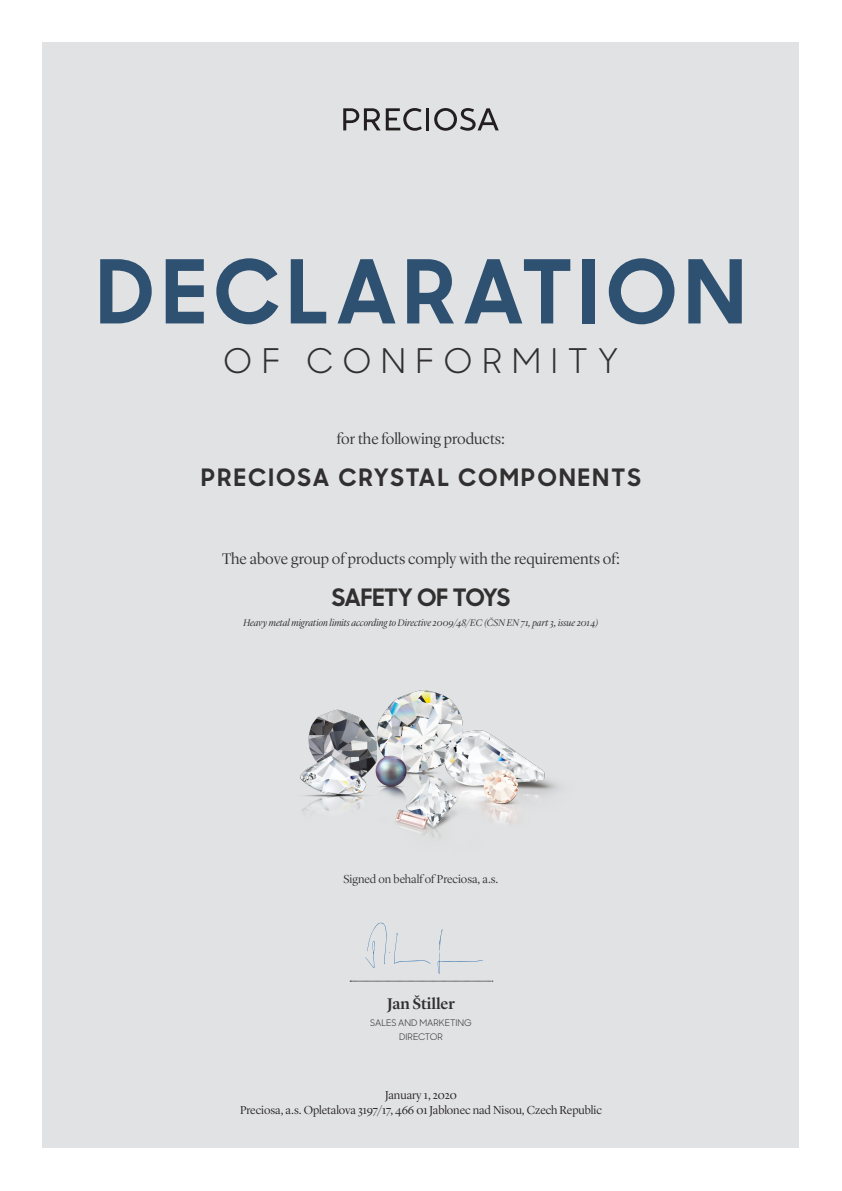
<style>
.page{position:relative;width:842px;height:1191px;background:#fff}
.page>*{position:absolute;margin:0;border:0;box-sizing:border-box;transform-origin:0 0}
.t1{font:700 88px "Sharp Sans Display No 1";letter-spacing:.09em;color:#2e5071}
.t2{font:34px "Sharp Sans Display No 1";letter-spacing:.275em;color:#312f30}
.univers_9_15{font:700 24px "Sharp Sans Display No 1";letter-spacing:.095em;color:#312f30}
.univers_9_15-2{font:700 24px "Sharp Sans Display No 1";letter-spacing:-.015em;color:#312f30}
.t3{font:300 16px "Lyon Display";color:#312f30}
.t4{font:500 16px "Lyon Display";color:#312f30}
.t5{font:300 12px "Lyon Display";color:#231f20}
.t6{font:300 12px "Lyon Display";color:#312f30}
.univers_9_15-3{font:italic 300 10px "Lyon Display";letter-spacing:.005em;color:#312f30}
.t7{font:9px/14px "Sharp Sans Display No 1";color:#312f30;text-align:center}
</style>
<div class="page">
<div style="left:43px;top:43px;width:756px;height:1105px;background:#e1e2e3"></div>
<img style="left:300px;top:690px;width:259px;height:148px">
<svg style="left:350px;top:981px;width:143px;height:1px"></svg>
<svg style="left:365px;top:922px;width:66px;height:46px"></svg>
<svg style="left:438px;top:929px;width:45px;height:45px"></svg>
<hr style="left:426px;top:108px;width:3px;height:22px;background:#231f20">
<svg style="left:434px;top:108px;width:65px;height:23px"></svg>
<svg style="left:343px;top:108px;width:79px;height:23px"></svg>
<p class="t1" style="left:97px;top:219px;width:650px">DECLARATION</p>
<p class="t2" style="left:223px;top:334px;width:397px">OF CONFORMITY</p>
<p class="t3" style="left:337px;top:427px;width:170px">for the following products:</p>
<p class="univers_9_15" style="left:201px;top:457px;width:441px">PRECIOSA CRYSTAL COMPONENTS</p>
<p class="t3" style="left:222px;top:547px;width:399px">The above group of products comply with the requirements of:</p>
<p class="univers_9_15-2" style="left:332px;top:577px;width:180px">SAFETY OF TOYS</p>
<p class="univers_9_15-3" style="left:244px;top:615px;width:356px">Heavy metal migration limits according to Directive 2009/48/EC (ČSN EN 71, part 3, issue 2014)</p>
<p class="t6" style="left:344px;top:870px;width:156px">Signed on behalf of Preciosa, a.s.</p>
<p class="t4" style="left:387px;top:991px;width:69px">Jan Štiller</p>
<p class="t7" style="left:370px;top:1015px;width:103px">SALES AND MARKETING<br>DIRECTOR</p>
<p class="t5" style="left:385px;top:1086px;width:73px">January 1, 2020</p>
<p class="t5" style="left:240px;top:1101px;width:363px">Preciosa, a.s. Opletalova 3197/17, 466 01 Jablonec nad Nisou, Czech Republic</p>
</div>
